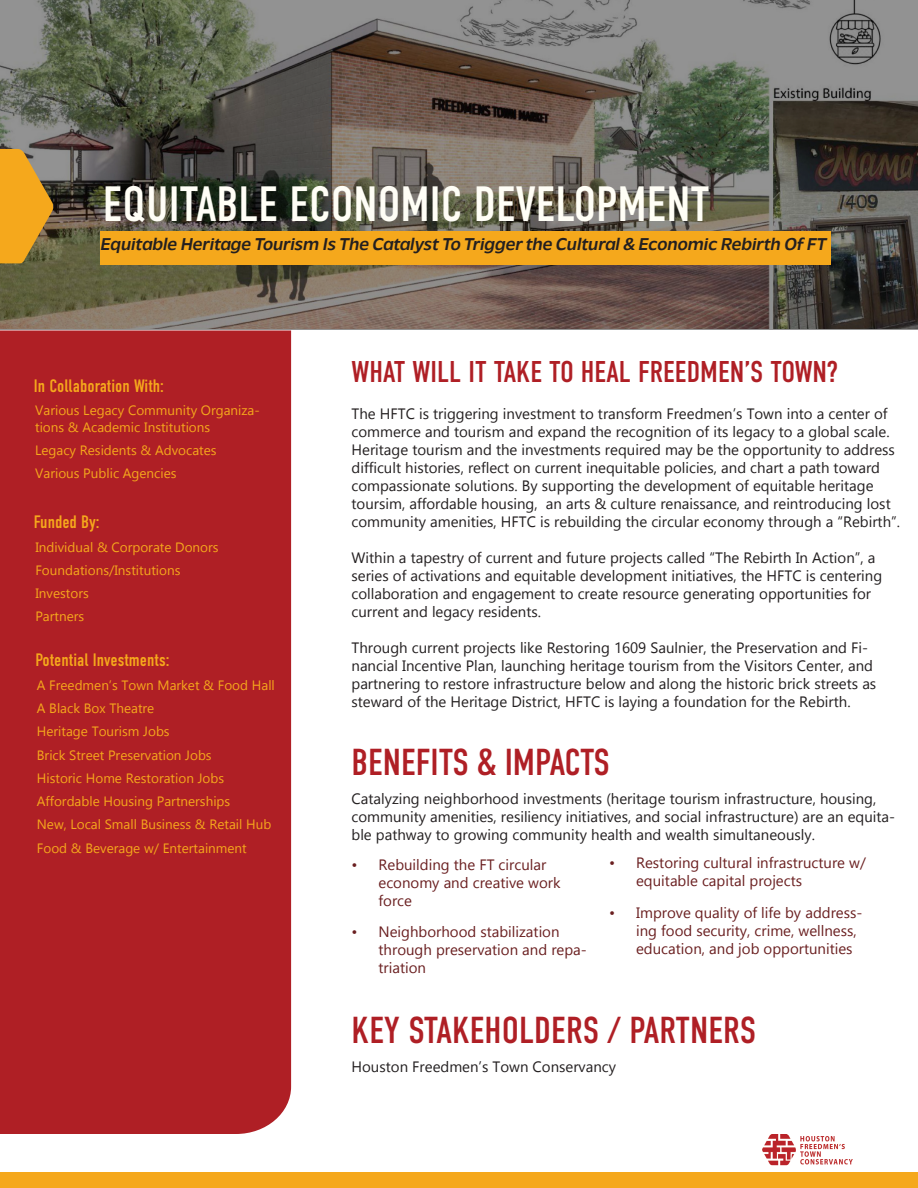
<style>
.page{position:relative;width:918px;height:1188px;background:#fff}
.page>*{position:absolute;margin:0;border:0;box-sizing:border-box;transform-origin:0 0}
.t1{font:49.5px "DIN Condensed";color:#fffef6}
.Header_2{font:37.5px "DIN Condensed";color:#af1f25}
.t2{font:30px "DIN Condensed";color:#af1f25}
.t3{font:italic 500 18px "Massilia";color:#231f20}
.Sidebar_title{font:18px "DIN Condensed";color:#f5a81c}
.t4{font:15px/18px "Gadugi";color:#231f20}
.t5{font:15px/18px "Gadugi";color:#6a1f20}
.Side_bar_bullets{font:13.5px/16.5px "Gadugi";color:#f5a81c}
</style>
<div class="page">
<svg style="left:0;top:0;width:918px;height:330px;background:#646056"></svg>
<div style="left:100px;top:231px;width:731px;height:34px;background:#f5a81c"></div>
<div style="left:0;top:1173px;width:918px;height:15px;background:#f5a81c"></div>
<div style="left:0;top:330px;width:291px;height:804px;background:#af1f25"></div>
<svg style="left:0;top:149px;width:53px;height:114px;background:#d0982e"></svg>
<img style="left:763px;top:1135px;width:90px;height:31px">
<p class="t1" style="left:103px;top:176px;width:608px">EQUITABLE ECONOMIC DEVELOPMENT</p>
<p class="t3" style="left:100px;top:231px;width:728px">Equitable Heritage Tourism Is The Catalyst To Trigger the Cultural &amp; Economic Rebirth Of FT</p>
<p class="Sidebar_title" style="left:34px;top:376px;width:132px">In Collaboration With:</p>
<p class="Side_bar_bullets" style="left:35px;top:402px;width:226px">Various Legacy Community Organiza&shy;tions &amp; Academic Institutions</p>
<p class="Side_bar_bullets" style="left:35px;top:442px;width:183px">Legacy Residents &amp; Advocates</p>
<p class="Side_bar_bullets" style="left:35px;top:465px;width:143px">Various Public Agencies</p>
<p class="Sidebar_title" style="left:34px;top:512px;width:67px">Funded By:</p>
<p class="Side_bar_bullets" style="left:35px;top:538px;width:185px">Individual &amp; Corporate Donors</p>
<p class="Side_bar_bullets" style="left:35px;top:562px;width:147px">Foundations/Institutions</p>
<p class="Side_bar_bullets" style="left:35px;top:585px;width:55px">Investors</p>
<p class="Side_bar_bullets" style="left:35px;top:608px;width:50px">Partners</p>
<p class="Sidebar_title" style="left:35px;top:650px;width:136px">Potential Investments:</p>
<p class="Side_bar_bullets" style="left:37px;top:677px;width:239px">A Freedmen’s Town Market &amp; Food Hall</p>
<p class="Side_bar_bullets" style="left:37px;top:700px;width:119px">A Black Box Theatre</p>
<p class="Side_bar_bullets" style="left:37px;top:723px;width:134px">Heritage Tourism Jobs</p>
<p class="Side_bar_bullets" style="left:37px;top:747px;width:176px">Brick Street Preservation Jobs</p>
<p class="Side_bar_bullets" style="left:37px;top:770px;width:189px">Historic Home Restoration Jobs</p>
<p class="Side_bar_bullets" style="left:37px;top:793px;width:195px">Affordable Housing Partnerships</p>
<p class="Side_bar_bullets" style="left:37px;top:816px;width:236px">New, Local Small Business &amp; Retail Hub</p>
<p class="Side_bar_bullets" style="left:37px;top:840px;width:211px">Food &amp; Beverage w/ Entertainment</p>
<p class="t2" style="left:352px;top:355px;width:488px">WHAT WILL IT TAKE TO HEAL FREEDMEN’S TOWN?</p>
<p class="t4" style="left:352px;top:404px;width:550px">The HFTC is triggering investment to transform Freedmen’s Town into a center of commerce and tourism and expand the recognition of its legacy to a global scale.<br>Heritage tourism and the investments required may be the opportunity to address difficult histories, reflect on current inequitable policies, and chart a path toward compassionate solutions. By supporting the development of equitable heritage toursim, affordable housing, an arts &amp; culture renaissance, and reintroducing lost community amenities, HFTC is rebuilding the circular economy through a “Rebirth”.</p>
<p class="t4" style="left:352px;top:548px;width:532px">Within a tapestry of current and future projects called “The Rebirth In Action”, a series of activations and equitable development initiatives, the HFTC is centering collaboration and engagement to create resource generating opportunities for current and legacy residents.</p>
<p class="t4" style="left:352px;top:638px;width:526px">Through current projects like Restoring 1609 Saulnier, the Preservation and Fi&shy;nancial Incentive Plan, launching heritage tourism from the Visitors Center, and partnering to restore infrastructure below and along the historic brick streets as steward of the Heritage District, HFTC is laying a foundation for the Rebirth.</p>
<p class="Header_2" style="left:352px;top:741px;width:260px">BENEFITS &amp; IMPACTS</p>
<p class="t4" style="left:352px;top:790px;width:526px">Catalyzing neighborhood investments (heritage tourism infrastructure, housing,</p>
<p class="t4" style="left:352px;top:808px;width:545px">community amenities, resiliency initiatives, and social infrastructure) are an equita&shy;ble pathway to growing community health and wealth simultaneously.</p>
<p class="t5" style="left:379px;top:855px;width:183px;text-indent:-27px">• Rebuilding the FT circular economy and creative work force</p>
<p class="t5" style="left:379px;top:923px;width:210px;text-indent:-27px">• Neighborhood stabilization through preservation and repa&shy;triation</p>
<p class="t5" style="left:636px;top:854px;width:231px;text-indent:-27px">• Restoring cultural infrastructure w/ equitable capital projects</p>
<p class="t5" style="left:636px;top:903px;width:228px;text-indent:-27px">• Improve quality of life by address&shy;ing food security, crime, wellness, education, and job opportunities</p>
<p class="Header_2" style="left:352px;top:1010px;width:406px">KEY STAKEHOLDERS / PARTNERS</p>
<p class="t4" style="left:352px;top:1057px;width:266px">Houston Freedmen’s Town Conservancy</p>
</div>
